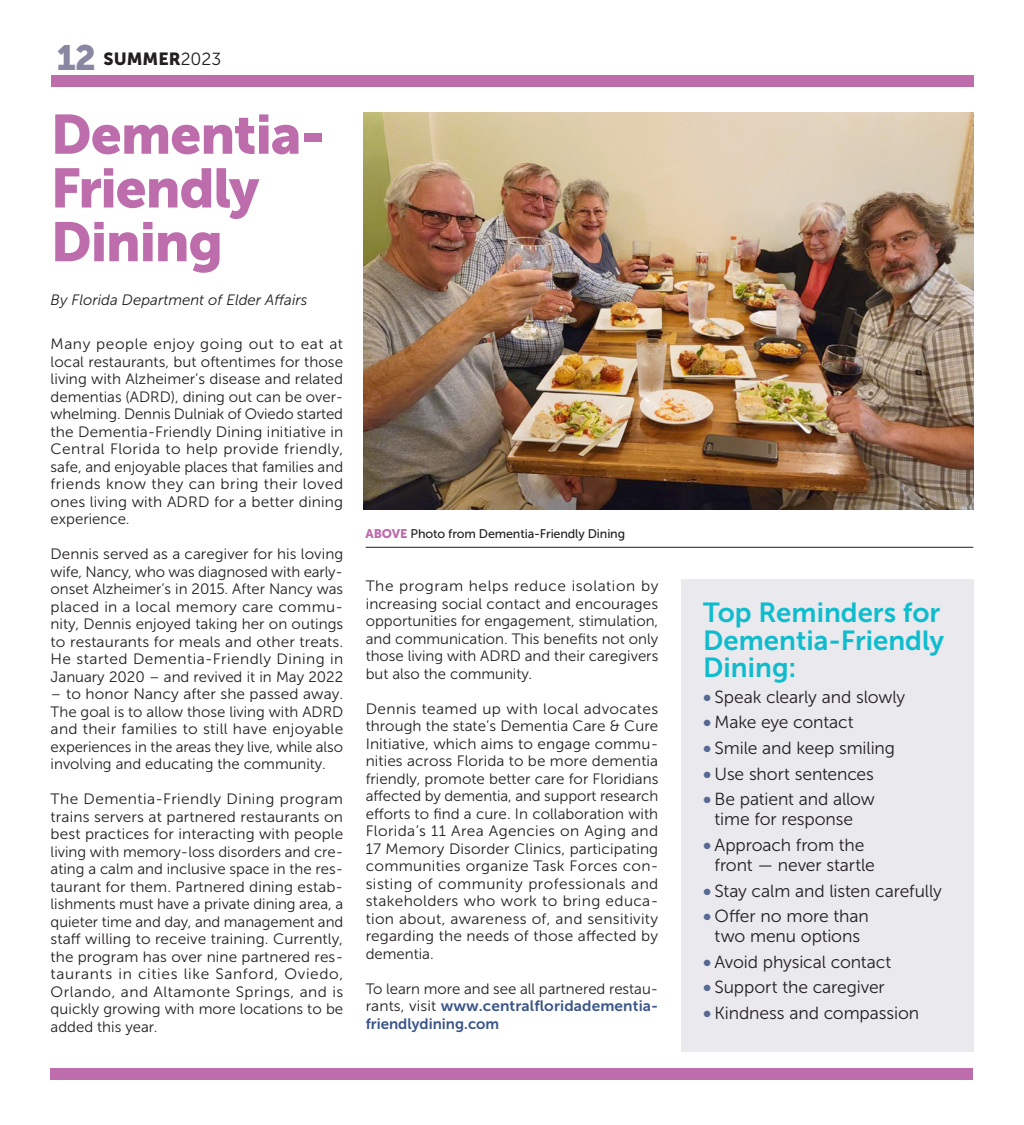
<style>
.page{position:relative;width:1024px;height:1125px;background:#fff}
.page>*{position:absolute;margin:0;border:0;box-sizing:border-box;transform-origin:0 0}
.big_color_head{font:55px/53.8px "Museo Sans 900";letter-spacing:-.02em;color:#bd6dac}
._22_700_Teal{font:27.5px/27.5px "Museo Sans 700";color:#0fbccd}
.t1{font:17.5px/20px "Museo Sans 300";letter-spacing:-.005em;color:#231f20;text-align:center}
.t2{font:17.5px "Museo Sans 900";color:#231f20}
.New_Basic_Graph{font:15px/17.5px "Museo Sans 300";color:#231f20;text-align:justify}
.big_color_head-2{font:italic 15px "Museo Sans 300";color:#231f20}
.t3{font:12.5px "Museo Sans 500";letter-spacing:-.01em;color:#231f20}
.s1{font-size:35px;color:#8988a3}
.s2{font-family:"Museo Sans 300"}
.s3{font-family:"Museo Sans 900";color:#bd6dac}
.s4{font-family:"Museo Sans 700";color:#3b5589}
.s5{font-family:"Museo Sans 900";color:#576994}
</style>
<div class="page">
<div style="left:51px;top:1069px;width:922px;height:11px;background:#bd6dac"></div>
<div style="left:51px;top:75px;width:922px;height:11px;background:#bd6dac"></div>
<img style="left:364px;top:112px;width:609px;height:397px">
<hr style="left:366px;top:547px;width:607px;height:1px;background:#231f20">
<div style="left:681px;top:579px;width:292px;height:473px;background:#eae9ee"></div>
<p class="t2" style="left:56px;top:49px;width:167px"><span class="s1">12</span> SUMMER<span class="s2">2023</span></p>
<h1 class="big_color_head" style="left:51px;top:107px;width:276px">Dementia-<br>Friendly<br>Dining</h1>
<h1 class="big_color_head-2" style="left:51px;top:292px;width:258px">By Florida Department of Elder Affairs</h1>
<p class="New_Basic_Graph" style="left:51px;top:335px;width:294px">Many people enjoy going out to eat at local restaurants, but oftentimes for those living with Alzheimer’s disease and related dementias (ADRD), dining out can be over&shy;whelming. Dennis Dulniak of Oviedo started the Dementia-Friendly Dining initiative in Central Florida to help provide friendly, safe, and enjoyable places that families and friends know they can bring their loved ones living with ADRD for a better dining experience.</p>
<p class="New_Basic_Graph" style="left:51px;top:545px;width:294px">Dennis served as a caregiver for his loving wife, Nancy, who was diagnosed with early&shy;onset Alzheimer’s in 2015. After Nancy was placed in a local memory care commu&shy;nity, Dennis enjoyed taking her on outings to restaurants for meals and other treats.<br>He started Dementia-Friendly Dining in January 2020 – and revived it in May 2022</p>
<p class="New_Basic_Graph" style="left:51px;top:685px;width:294px">– to honor Nancy after she passed away.<br>The goal is to allow those living with ADRD and their families to still have enjoyable experiences in the areas they live, while also involving and educating the community.</p>
<p class="New_Basic_Graph" style="left:51px;top:790px;width:294px">The Dementia-Friendly Dining program trains servers at partnered restaurants on best practices for interacting with people living with memory-loss disorders and cre&shy;ating a calm and inclusive space in the res&shy;taurant for them. Partnered dining estab&shy;lishments must have a private dining area, a quieter time and day, and management and staff willing to receive training. Currently, the program has over nine partnered res&shy;taurants in cities like Sanford, Oviedo, Orlando, and Altamonte Springs, and is quickly growing with more locations to be added this year.</p>
<h5 class="t3" style="left:366px;top:527px;width:261px"><span class="s3">ABOVE</span> Photo from Dementia-Friendly Dining</h5>
<p class="New_Basic_Graph" style="left:366px;top:577px;width:294px">The program helps reduce isolation by increasing social contact and encourages opportunities for engagement, stimulation, and communication. This benefits not only those living with ADRD and their caregivers but also the community.</p>
<p class="New_Basic_Graph" style="left:366px;top:700px;width:294px">Dennis teamed up with local advocates through the state’s Dementia Care &amp; Cure Initiative, which aims to engage commu&shy;nities across Florida to be more dementia friendly, promote better care for Floridians affected by dementia, and support research efforts to find a cure. In collaboration with Florida’s 11 Area Agencies on Aging and 17 Memory Disorder Clinics, participating communities organize Task Forces con&shy;sisting of community professionals and stakeholders who work to bring educa&shy;tion about, awareness of, and sensitivity regarding the needs of those affected by dementia.</p>
<p class="New_Basic_Graph" style="left:366px;top:980px;width:294px">To learn more and see all partnered restau&shy;rants, visit <span class="s4">www.centralfloridadementia&shy;friendlydining.com</span></p>
<p class="_22_700_Teal" style="left:703px;top:599px;width:242px">Top Reminders for<br>Dementia-Friendly<br>Dining:</p>
<p class="t1" style="left:703px;top:687px;width:203px"><span class="s5">•</span> Speak clearly and slowly</p>
<p class="t1" style="left:703px;top:713px;width:152px"><span class="s5">•</span> Make eye contact</p>
<p class="t1" style="left:703px;top:738px;width:193px"><span class="s5">•</span> Smile and keep smiling</p>
<p class="t1" style="left:703px;top:764px;width:172px"><span class="s5">•</span> Use short sentences</p>
<p class="t1" style="left:703px;top:789px;width:173px"><span class="s5">•</span> Be patient and allow time for response</p>
<p class="t1" style="left:714px;top:835px;width:162px;text-align:left;text-indent:-11px"><span class="s5">•</span> Approach from the front — never startle</p>
<p class="t1" style="left:703px;top:881px;width:240px"><span class="s5">•</span> Stay calm and listen carefully</p>
<p class="t1" style="left:703px;top:906px;width:167px"><span class="s5">•</span> Offer no more than two menu options</p>
<p class="t1" style="left:703px;top:952px;width:189px"><span class="s5">•</span> Avoid physical contact</p>
<p class="t1" style="left:703px;top:978px;width:183px"><span class="s5">•</span> Support the caregiver</p>
<p class="t1" style="left:703px;top:1003px;width:217px"><span class="s5">•</span> Kindness and compassion</p>
</div>
